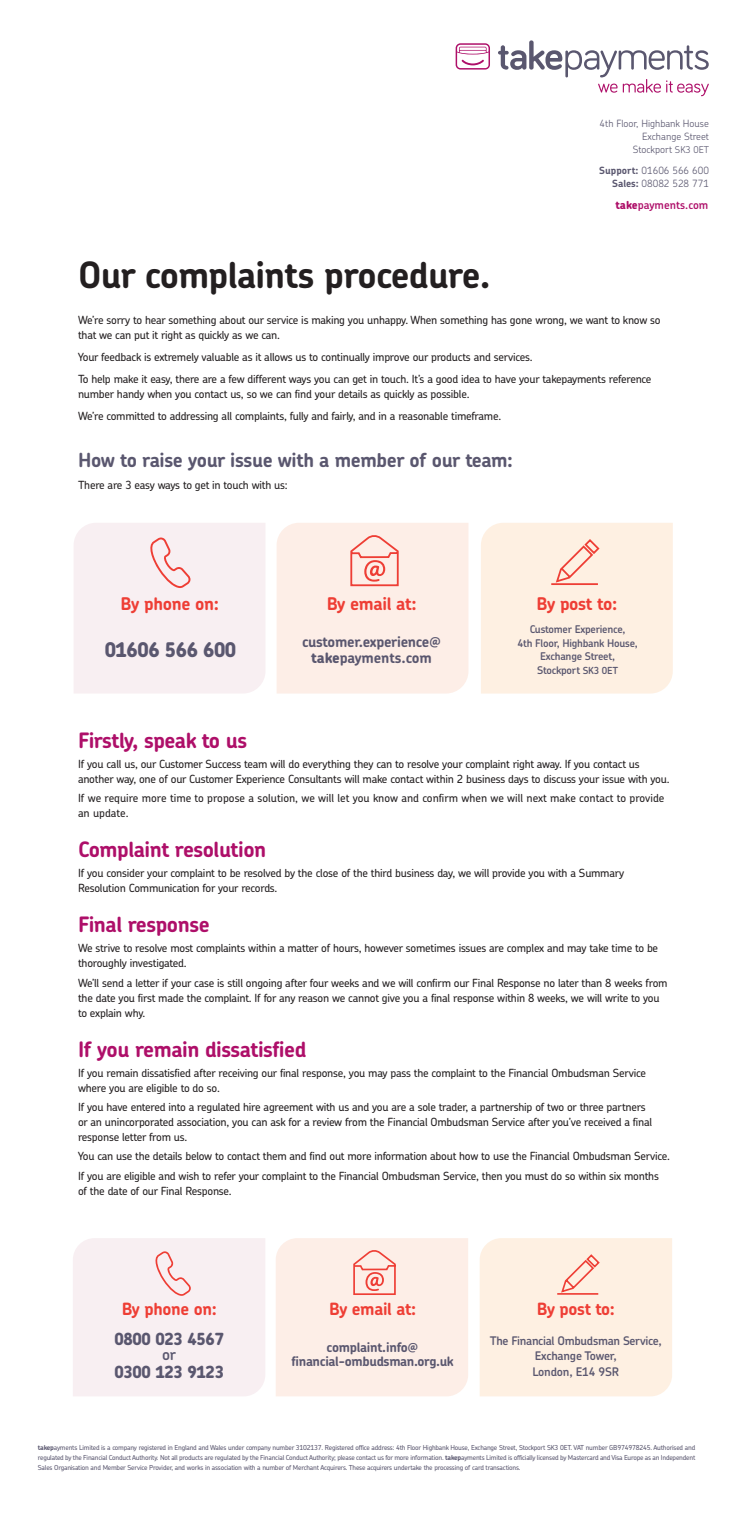
<style>
.page{position:relative;width:745px;height:1524px;background:#fff}
.page>*{position:absolute;margin:0;border:0;box-sizing:border-box;transform-origin:0 0}
.t1{font:700 36.25px "Chevin Pro";letter-spacing:-.02em;color:#231f20}
.t2{font:700 21.25px "Chevin Pro";letter-spacing:-.025em;color:#ae0f69}
.t3{font:800 20.25px "Chevin Pro";letter-spacing:-.02em;color:#5a576f}
.t4{font:700 19.38px "Chevin Pro";letter-spacing:-.02em;color:#5a576f}
.t5{font:700 17.5px "Chevin Pro";letter-spacing:-.02em;color:#ee3e35}
.t6{font:700 17px "Chevin Pro";letter-spacing:-.02em;color:#ee3e35}
.t7{font:800 16.75px "Chevin Pro";letter-spacing:-.02em;color:#5a576f}
.t8{font:600 15.38px "Chevin Pro";color:#5a576f}
.t9{font:700 14.5px/15.9px "Chevin Pro";letter-spacing:-.02em;color:#5a576f;text-align:center}
.t10{font:700 13.25px/14.4px "Chevin Pro";letter-spacing:-.03em;color:#5a576f;text-align:center}
.t11{font:600 11.88px/15.2px "Chevin Pro";letter-spacing:-.03em;color:#5a576f;text-align:center}
.t12{font:500 11.25px/15px "Chevin Pro";letter-spacing:-.02em;color:#231f20}
.t13{font:500 11.25px/15px "Chevin Pro";color:#231f20}
.t14{font:600 11.25px "Chevin Pro";color:#ae0f69}
.t15{font:600 10.62px/13.6px "Chevin Pro";letter-spacing:-.02em;color:#5a576f;text-align:center}
.t16{font:300 10px/13.1px "Chevin Pro";color:#5a576f;text-align:right}
.t17{font:500 6.88px/10px "Chevin Pro";letter-spacing:-.025em;color:#5a576f;text-align:justify}
.s1{font-size:9.38px}
.s2{font-weight:700}
.s3{font-weight:800}
.s4{font-size:9.75px}
</style>
<div class="page">
<div style="left:74px;top:523px;width:191px;height:170px;background:#f8eff2"></div>
<div style="left:277px;top:523px;width:191px;height:170px;background:#fdeee7"></div>
<div style="left:481px;top:523px;width:191px;height:170px;background:#fef0e2"></div>
<div style="left:73px;top:1238px;width:192px;height:158px;background:#f8eff2"></div>
<div style="left:276px;top:1238px;width:192px;height:158px;background:#fdeee7"></div>
<div style="left:480px;top:1238px;width:191px;height:158px;background:#fef0e2"></div>
<svg style="left:455px;top:43px;width:34px;height:27px"></svg>
<svg style="left:498px;top:40px;width:210px;height:56px"></svg>
<p class="t16" style="left:599px;top:117px;width:111px">4th Floor, Highbank House<br>Exchange Street<br>Stockport <span class="s1">SK3 0ET</span></p>
<p class="t16" style="left:599px;top:164px;width:111px"><span class="s2">Support:</span> 01606 566 600<br><span class="s2">Sales:</span> 08082 528 771</p>
<p class="t14" style="left:615px;top:197px;width:94px"><span class="s3">take</span>payments.com</p>
<h1 class="t1" style="left:78px;top:251px;width:414px">Our complaints procedure.</h1>
<p class="t12" style="left:78px;top:312px;width:583px">We’re sorry to hear something about our service is making you unhappy. When something has gone wrong, we want to know so that we can put it right as quickly as we can.</p>
<p class="t12" style="left:78px;top:346px;width:574px;line-height:22.1px">Your feedback is extremely valuable as it allows us to continually improve our products and services.<br>To help make it easy, there are a few different ways you can get in touch. It’s a good idea to have your takepayments reference</p>
<p class="t12" style="left:78px;top:383px;width:424px;line-height:22.1px">number handy when you contact us, so we can find your details as quickly as possible.<br>We’re committed to addressing all complaints, fully and fairly, and in a reasonable timeframe.</p>
<h3 class="t4" style="left:78px;top:447px;width:436px">How to raise your issue with a member of our team:</h3>
<p class="t12" style="left:78px;top:477px;width:211px">There are 3 easy ways to get in touch with us:</p>
<h3 class="t5" style="left:120px;top:592px;width:100px">By phone on:</h3>
<h3 class="t5" style="left:326px;top:592px;width:91px">By email at:</h3>
<h3 class="t5" style="left:536px;top:592px;width:82px">By post to:</h3>
<h3 class="t3" style="left:105px;top:637px;width:133px">01606 566 600</h3>
<p class="t9" style="left:302px;top:634px;width:140px">customer.experience@ <span class="s3">take</span>payments.com</p>
<p class="t15" style="left:517px;top:622px;width:122px">Customer Experience,<br>4th Floor, Highbank House,<br>Exchange Street,<br>Stockport <span class="s4">SK3 0ET</span></p>
<h2 class="t2" style="left:78px;top:726px;width:171px">Firstly, speak to us</h2>
<p class="t12" style="left:78px;top:756px;width:592px">If you call us, our Customer Success team will do everything they can to resolve your complaint right away. If you contact us another way, one of our Customer Experience Consultants will make contact within 2 business days to discuss your issue with you.</p>
<p class="t13" style="left:78px;top:790px;width:587px">If we require more time to propose a solution, we will let you know and confirm when we will next make contact to provide an update.</p>
<h2 class="t2" style="left:78px;top:835px;width:190px">Complaint resolution</h2>
<p class="t12" style="left:78px;top:865px;width:547px">If you consider your complaint to be resolved by the close of the third business day, we will provide you with a Summary<br>Resolution Communication for your records.</p>
<h2 class="t2" style="left:78px;top:910px;width:133px">Final response</h2>
<p class="t12" style="left:78px;top:940px;width:581px">We strive to resolve most complaints within a matter of hours, however sometimes issues are complex and may take time to be thoroughly investigated.</p>
<p class="t12" style="left:78px;top:975px;width:590px">We’ll send a letter if your case is still ongoing after four weeks and we will confirm our Final Response no later than 8 weeks from the date you first made the complaint. If for any reason we cannot give you a final response within 8 weeks, we will write to you to explain why.</p>
<h2 class="t2" style="left:78px;top:1035px;width:230px">If you remain dissatisfied</h2>
<p class="t12" style="left:78px;top:1065px;width:569px">If you remain dissatisfied after receiving our final response, you may pass the complaint to the Financial Ombudsman Service where you are eligible to do so.</p>
<p class="t12" style="left:78px;top:1099px;width:575px">If you have entered into a regulated hire agreement with us and you are a sole trader, a partnership of two or three partners or an unincorporated association, you can ask for a review from the Financial Ombudsman Service after you’ve received a final response letter from us.</p>
<p class="t12" style="left:78px;top:1146px;width:593px;line-height:19.2px">You can use the details below to contact them and find out more information about how to use the Financial Ombudsman Service.<br>If you are eligible and wish to refer your complaint to the Financial Ombudsman Service, then you must do so within six months</p>
<p class="t12" style="left:78px;top:1182px;width:155px">of the date of our Final Response.</p>
<h3 class="t6" style="left:122px;top:1298px;width:96px">By phone on:</h3>
<h3 class="t6" style="left:329px;top:1298px;width:88px">By email at:</h3>
<h3 class="t6" style="left:536px;top:1298px;width:79px">By post to:</h3>
<h3 class="t7" style="left:114px;top:1327px;width:111px">0800 023 4567</h3>
<h3 class="t8" style="left:162px;top:1344px;width:15px">or</h3>
<h3 class="t7" style="left:114px;top:1361px;width:111px">0300 123 9123</h3>
<p class="t10" style="left:291px;top:1339px;width:163px">complaint.info@ financial-ombudsman.org.uk</p>
<p class="t11" style="left:489px;top:1332px;width:173px">The Financial Ombudsman Service,<br>Exchange Tower,<br>London, E14 9SR</p>
<p class="t17" style="left:38px;top:1442px;width:658px"><span class="s2">takep</span>ayments Limited is a company registered in England and Wales under company number 3102137. Registered office address: 4th Floor Highbank House, Exchange Street, Stockport SK3 0ET. VAT number GB974978245. Authorised and regulated by the Financial Conduct Authority. Not all products are regulated by the Financial Conduct Authority; please contact us for more information. <span class="s2">takep</span>ayments Limited is officially licensed by Mastercard and Visa Europe as an Independent Sales Organisation and Member Service Provider, and works in association with a number of Merchant Acquirers. These acquirers undertake the processing of card transactions.</p>
</div>
